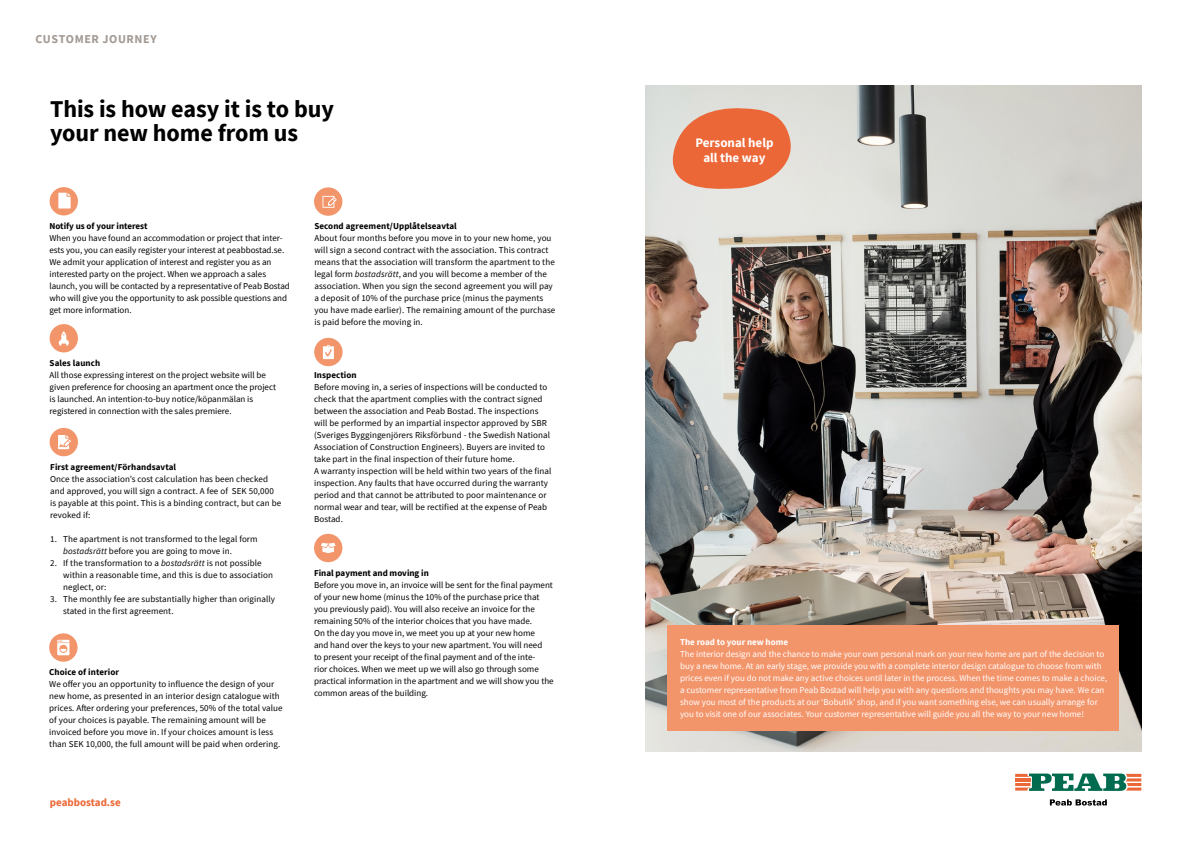
<style>
.page{position:relative;width:1191px;height:842px;background:#fff}
.page>*{position:absolute;margin:0;border:0;box-sizing:border-box;transform-origin:0 0}
.Rubrik_uppslag_32_32{font:700 24.1px/24.1px "Source Sans Pro";letter-spacing:-.005em;color:#000}
.t1{font:700 13px/15.6px "Source Sans Pro";color:#fff;text-align:center}
.Kapitel{font:700 12px "Source Sans Pro";letter-spacing:.05em;color:#a29993}
.t2{font:700 11px "Source Sans Pro";color:#ec6737}
.Brödtext_9_12{font:9px/12px "Source Sans Pro";letter-spacing:.01em;color:#000}
.brödtext{font:9px/12px "Source Sans Pro";color:#fff}
.Brödtext_9_12-2{font:700 9px "Source Sans Pro";letter-spacing:.01em;color:#000}
.s1{font-style:italic}
.s2{font-weight:700}
</style>
<div class="page">
<img style="left:645px;top:85px;width:496px;height:666px">
<svg style="left:673px;top:108px;width:117px;height:81px;background:#e97e56"></svg>
<svg style="left:1049px;top:799px;width:57px;height:6px"></svg>
<svg style="left:1015px;top:773px;width:126px;height:18px"></svg>
<div style="left:50px;top:324px;width:28px;height:28px;background:#f3956b;border-radius:50%"></div>
<svg style="left:58px;top:331px;width:11px;height:15px"></svg>
<div style="left:314px;top:338px;width:28px;height:28px;background:#f3956b;border-radius:50%"></div>
<svg style="left:323px;top:345px;width:11px;height:14px"></svg>
<div style="left:314px;top:534px;width:28px;height:28px;background:#f3956b;border-radius:50%"></div>
<svg style="left:321px;top:543px;width:14px;height:10px"></svg>
<div style="left:50px;top:187px;width:28px;height:28px;background:#f3956b;border-radius:50%"></div>
<svg style="left:58px;top:193px;width:13px;height:15px"></svg>
<div style="left:667px;top:626px;width:452px;height:105px;background:#f3956b"></div>
<div style="left:50px;top:428px;width:28px;height:28px;background:#f3956b;border-radius:50%"></div>
<svg style="left:58px;top:435px;width:13px;height:14px"></svg>
<div style="left:314px;top:187px;width:28px;height:29px;background:#f3956b;border-radius:50%"></div>
<svg style="left:322px;top:196px;width:15px;height:12px"></svg>
<svg style="left:49px;top:633px;width:29px;height:29px"></svg>
<svg style="left:57px;top:640px;width:12px;height:15px"></svg>
<p class="Kapitel" style="left:35px;top:30px;width:123px">CUSTOMER JOURNEY</p>
<p class="Rubrik_uppslag_32_32" style="left:50px;top:96px;width:285px">This is how easy it is to buy your new home from us</p>
<p class="Brödtext_9_12-2" style="left:49px;top:220px;width:100px">Notify us of your interest</p>
<p class="Brödtext_9_12" style="left:49px;top:232px;width:242px">When you have found an accommodation or project that inter&shy;ests you, you can easily register your interest at peabbostad.se.<br>We admit your application of interest and register you as an interested party on the project. When we approach a sales launch, you will be contacted by a representative of Peab Bostad who will give you the opportunity to ask possible questions and get more information.</p>
<p class="Brödtext_9_12-2" style="left:50px;top:357px;width:52px">Sales launch</p>
<p class="Brödtext_9_12" style="left:50px;top:369px;width:228px">All those expressing interest on the project website will be given preference for choosing an apartment once the project is launched. An intention-to-buy notice/köpanmälan is registered in connection with the sales premiere.</p>
<p class="Brödtext_9_12-2" style="left:50px;top:461px;width:127px">First agreement/Förhandsavtal</p>
<p class="Brödtext_9_12" style="left:50px;top:473px;width:233px">Once the association’s cost calculation has been checked and approved, you will sign a contract. A fee of SEK 50,000 is payable at this point. This is a binding contract, but can be revoked if:</p>
<p class="Brödtext_9_12" style="left:63px;top:533px;width:196px;text-indent:-13px">1. The apartment is not transformed to the legal form <span class="s1">bostadsrätt</span> before you are going to move in.</p>
<p class="Brödtext_9_12" style="left:63px;top:557px;width:211px;text-indent:-13px">2. If the transformation to a <span class="s1">bostadsrätt</span> is not possible within a reasonable time, and this is due to association neglect, or:</p>
<p class="Brödtext_9_12" style="left:63px;top:593px;width:213px;text-indent:-13px">3. The monthly fee are substantially higher than originally stated in the first agreement.</p>
<p class="Brödtext_9_12-2" style="left:49px;top:666px;width:71px">Choice of interior</p>
<p class="Brödtext_9_12" style="left:49px;top:678px;width:235px">We offer you an opportunity to influence the design of your new home, as presented in an interior design catalogue with prices. After ordering your preferences, 50% of the total value of your choices is payable. The remaining amount will be invoiced before you move in. If your choices amount is less than SEK 10,000, the full amount will be paid when ordering.</p>
<p class="t2" style="left:50px;top:794px;width:72px">peabbostad.se</p>
<p class="Brödtext_9_12-2" style="left:314px;top:220px;width:144px">Second agreement/Upplåtelseavtal</p>
<p class="Brödtext_9_12" style="left:314px;top:232px;width:242px">About four months before you move in to your new home, you will sign a second contract with the association. This contract means that the association will transform the apartment to the legal form <span class="s1">bostadsrätt</span>, and you will become a member of the association. When you sign the second agreement you will pay a deposit of 10% of the purchase price (minus the payments you have made earlier). The remaining amount of the purchase is paid before the moving in.</p>
<p class="Brödtext_9_12-2" style="left:314px;top:369px;width:44px">Inspection</p>
<p class="Brödtext_9_12" style="left:314px;top:381px;width:239px">Before moving in, a series of inspections will be conducted to check that the apartment complies with the contract signed between the association and Peab Bostad. The inspections will be performed by an impartial inspector approved by SBR (Sveriges Byggingenjörers Riksförbund - the Swedish National Association of Construction Engineers). Buyers are invited to take part in the final inspection of their future home.<br>A warranty inspection will be held within two years of the final inspection. Any faults that have occurred during the warranty period and that cannot be attributed to poor maintenance or normal wear and tear, will be rectified at the expense of Peab Bostad.</p>
<p class="Brödtext_9_12-2" style="left:314px;top:567px;width:116px">Final payment and moving in</p>
<p class="Brödtext_9_12" style="left:314px;top:579px;width:241px">Before you move in, an invoice will be sent for the final payment of your new home (minus the 10% of the purchase price that you previously paid). You will also receive an invoice for the remaining 50% of the interior choices that you have made.<br>On the day you move in, we meet you up at your new home<br>and hand over the keys to your new apartment. You will need<br>to present your receipt of the final payment and of the inte-<br>rior choices. When we meet up we will also go through some practical information in the apartment and we will show you the common areas of the building.</p>
<p class="t1" style="left:695px;top:134px;width:80px">Personal help all the way</p>
<p class="brödtext" style="left:680px;top:636px;width:428px"><span class="s2">The road to your new home<br></span>The interior design and the chance to make your own personal mark on your new home are part of the decision to buy a new home. At an early stage, we provide you with a complete interior design catalogue to choose from with prices even if you do not make any active choices until later in the process. When the time comes to make a choice, a customer representative from Peab Bostad will help you with any questions and thoughts you may have. We can show you most of the products at our ‘Bobutik’ shop, and if you want something else, we can usually arrange for you to visit one of our associates. Your customer representative will guide you all the way to your new home!</p>
</div>
